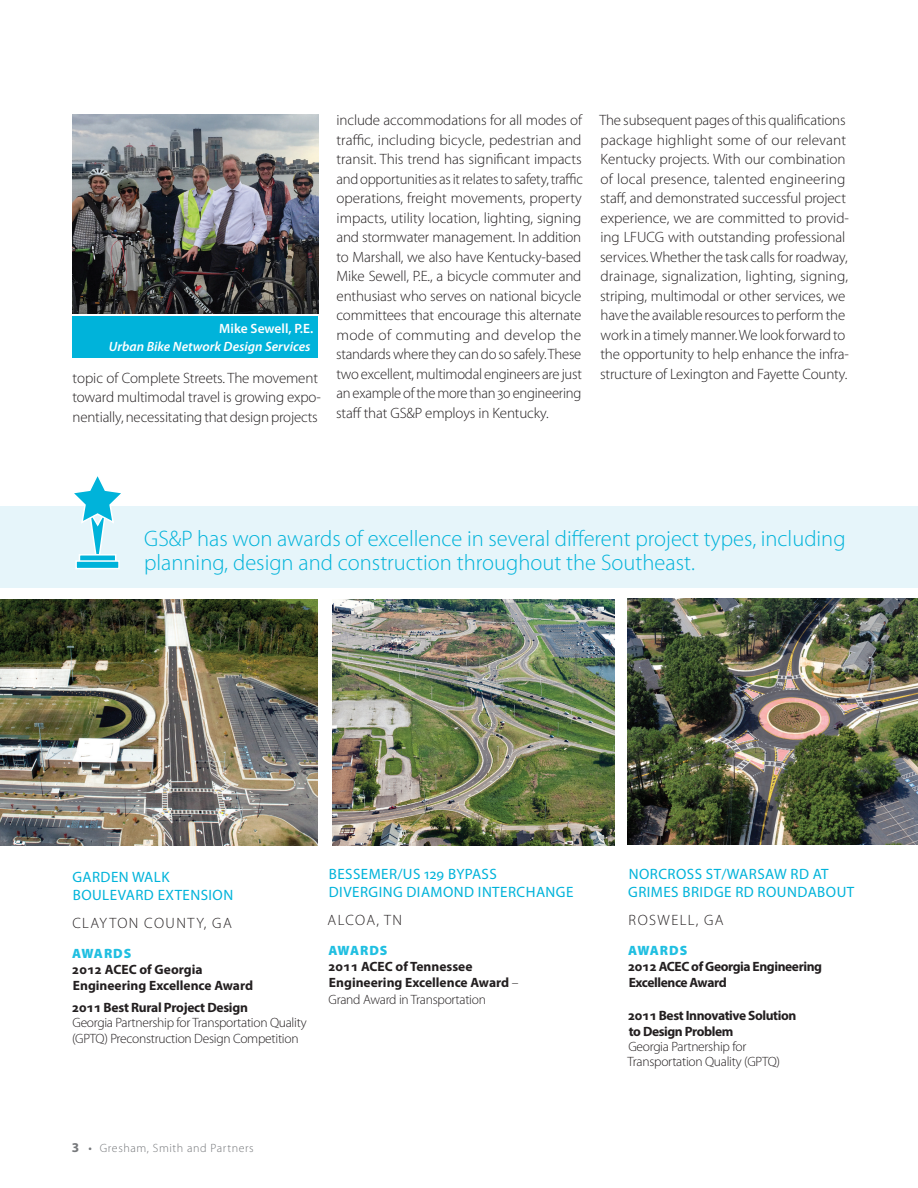
<style>
.page{position:relative;width:918px;height:1188px;background:#fff}
.page>*{position:absolute;margin:0;border:0;box-sizing:border-box;transform-origin:0 0}
.t1{font:300 22.5px/24px "Myriad Pro";color:#00b3da}
.t2{font:300 15px/19.5px "Myriad Pro";letter-spacing:-.01em;color:#231f20}
.t3{font:15px/18px "Myriad Pro";letter-spacing:.03em;color:#00b3da}
.t4{font:300 15px "Myriad Pro";letter-spacing:.095em;color:#231f20}
.t5{font:300 13.5px/16.2px "Myriad Pro";letter-spacing:-.02em;color:#231f20}
.t6{font:700 13.5px/16.2px "Myriad Pro";color:#231f20}
.t7{font:700 13.5px/16.2px "Myriad Pro";letter-spacing:-.02em;color:#231f20}
.t8{font:italic 600 13.5px "Myriad Pro";color:#fff}
.t9{font:900 13.5px "Myriad Pro";letter-spacing:.07em;color:#20bfe1}
.t10{font:600 13.5px "Myriad Pro";color:#fff}
.t11{font:300 12px "Myriad Pro";letter-spacing:.05em;color:#76787b}
.s1{font-weight:300}
.s2{font-weight:700;font-size:13.5px}
.s3{font-weight:700;font-stretch:condensed}
</style>
<div class="page">
<div style="left:0;top:507px;width:918px;height:81px;background:#e6f5fa"></div>
<img style="left:0;top:600px;width:318px;height:246px">
<img style="left:333px;top:600px;width:282px;height:246px">
<img style="left:628px;top:598px;width:290px;height:246px">
<svg style="left:69px;top:476px;width:57px;height:84px"></svg>
<div style="left:79px;top:554px;width:37px;height:10px;background:#00b3da;border:2px solid #fff"></div>
<div style="left:75px;top:560px;width:45px;height:9px;background:#00b3da;border:2px solid #fff"></div>
<img style="left:72px;top:114px;width:246px;height:199px">
<div style="left:72px;top:316px;width:246px;height:42px;background:#00b3da"></div>
<p class="t10" style="left:219px;top:321px;width:95px">Mike Sewell, P.E.</p>
<p class="t8" style="left:109px;top:339px;width:203px">Urban Bike Network Design Services</p>
<p class="t2" style="left:72px;top:368px;width:250px">topic of Complete Streets. The movement toward multimodal travel is growing expo&shy;nentially, necessitating that design projects</p>
<p class="t2" style="left:336px;top:111px;width:248px;text-align:justify">include accommodations for all modes of traffic, including bicycle, pedestrian and transit. This trend has significant impacts and opportunities as it relates to safety, traffic operations, freight movements, property impacts, utility location, lighting, signing and stormwater management. In addition to Marshall, we also have Kentucky-based Mike Sewell, P.E., a bicycle commuter and enthusiast who serves on national bicycle committees that encourage this alternate mode of commuting and develop the standards where they can do so safely. These two excellent, multimodal engineers are just an example of the more than 30 engineering staff that GS&amp;P employs in Kentucky.</p>
<p class="t2" style="left:599px;top:111px;width:251px">The subsequent pages of this qualifications package highlight some of our relevant Kentucky projects. With our combination of local presence, talented engineering staff, and demonstrated successful project experience, we are committed to provid&shy;ing LFUCG with outstanding professional services. Whether the task calls for roadway, drainage, signalization, lighting, signing, striping, multimodal or other services, we have the available resources to perform the work in a timely manner. We look forward to the opportunity to help enhance the infra&shy;structure of Lexington and Fayette County.</p>
<h1 class="t1" style="left:144px;top:527px;width:703px">GS&amp;P has won awards of excellence in several different project types, including planning, design and construction throughout the Southeast.</h1>
<p class="t3" style="left:72px;top:867px;width:162px">GARDEN WALK<br>BOULEVARD EXTENSION</p>
<p class="t4" style="left:72px;top:915px;width:161px">CLAYTON COUNTY, GA</p>
<p class="t9" style="left:72px;top:945px;width:61px">AWARDS</p>
<p class="t6" style="left:72px;top:961px;width:183px">2012 ACEC of Georgia<br>Engineering Excellence Award</p>
<p class="t7" style="left:72px;top:999px;width:177px">2011 Best Rural Project Design</p>
<p class="t5" style="left:72px;top:1014px;width:236px">Georgia Partnership for Transportation Quality (GPTQ) Preconstruction Design Competition</p>
<p class="t3" style="left:329px;top:865px;width:246px">BESSEMER/US 129 BYPASS<br>DIVERGING DIAMOND INTERCHANGE</p>
<p class="t2" style="left:328px;top:911px;width:76px">ALCOA, TN</p>
<p class="t9" style="left:328px;top:943px;width:61px">AWARDS</p>
<p class="t6" style="left:328px;top:958px;width:192px">2011 ACEC of Tennessee<br>Engineering Excellence Award <span class="s1">–<br>Grand Award in Transportation</span></p>
<p class="t11" style="left:72px;top:1141px;width:183px"><span class="s2">3</span> <span class="s3">•</span> Gresham, Smith and Partners</p>
<p class="t3" style="left:628px;top:865px;width:228px">NORCROSS ST/WARSAW RD AT<br>GRIMES BRIDGE RD ROUNDABOUT</p>
<p class="t4" style="left:629px;top:912px;width:97px">ROSWELL, GA</p>
<p class="t9" style="left:628px;top:943px;width:61px">AWARDS</p>
<p class="t7" style="left:628px;top:958px;width:196px">2012 ACEC of Georgia Engineering<br>Excellence Award</p>
<p class="t7" style="left:628px;top:1007px;width:170px">2011 Best Innovative Solution to Design Problem</p>
<p class="t5" style="left:627px;top:1039px;width:154px;line-height:15px">Georgia Partnership for<br>Transportation Quality (GPTQ)</p>
</div>
